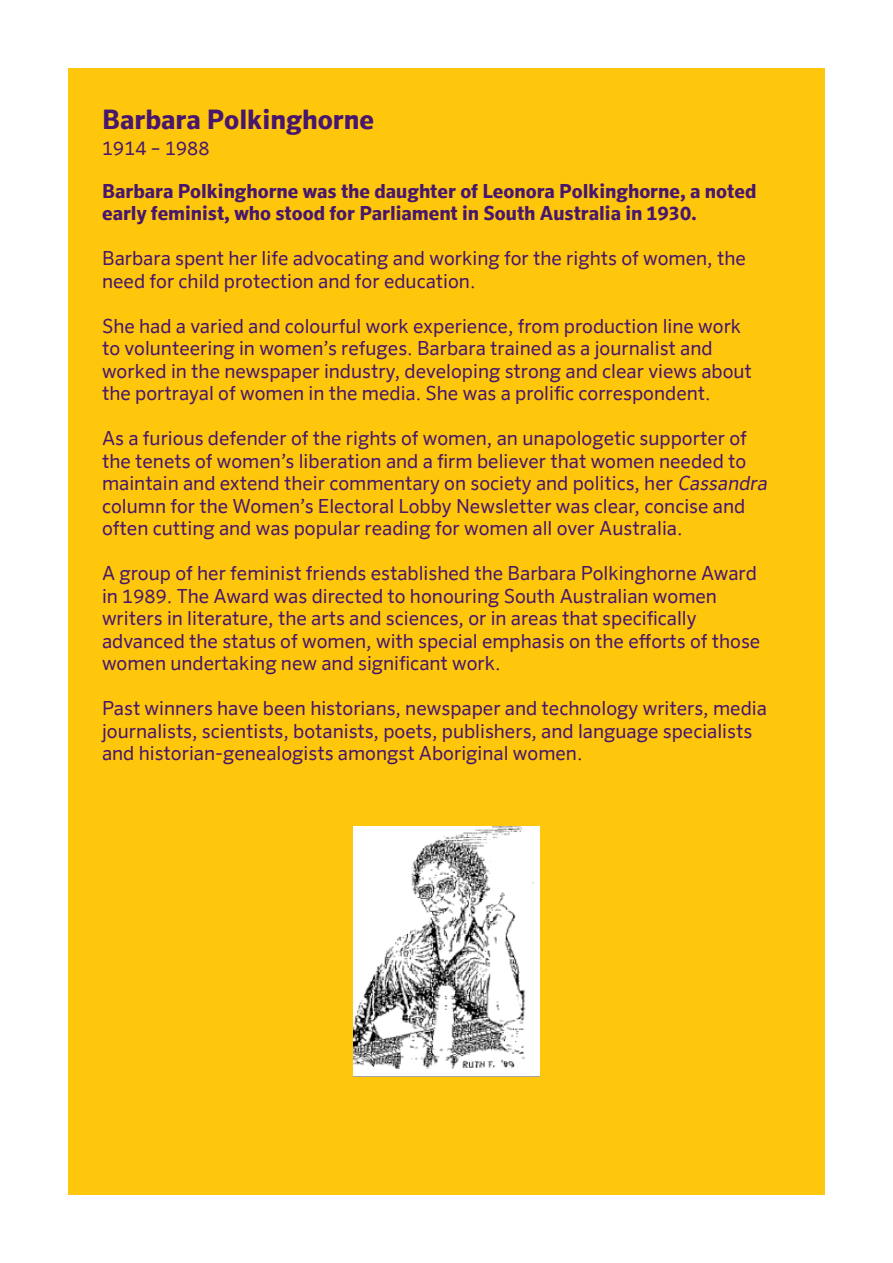
<style>
.page{position:relative;width:893px;height:1263px;background:#fff}
.page>*{position:absolute;margin:0;border:0;box-sizing:border-box;transform-origin:0 0}
.t1{font:700 27px "Sero Offc";color:#48166d}
.t2{font:19.5px/22.5px "Sero Offc";color:#48166d}
.t3{font:700 19.5px/22.5px "Sero Offc";color:#48166d}
.s1{font-style:italic}
</style>
<div class="page">
<div style="left:68px;top:68px;width:757px;height:1127px;background:#fec70c"></div>
<img style="left:353px;top:826px;width:186px;height:250px">
<p class="t1" style="left:102px;top:105px;width:273px">Barbara Polkinghorne</p>
<p class="t2" style="left:102px;top:137px;width:109px">1914 – 1988</p>
<p class="t3" style="left:102px;top:180px;width:656px">Barbara Polkinghorne was the daughter of Leonora Polkinghorne, a noted early feminist, who stood for Parliament in South Australia in 1930.</p>
<p class="t2" style="left:102px;top:247px;width:645px">Barbara spent her life advocating and working for the rights of women, the need for child protection and for education.</p>
<p class="t2" style="left:102px;top:315px;width:651px">She had a varied and colourful work experience, from production line work to volunteering in women’s refuges. Barbara trained as a journalist and worked in the newspaper industry, developing strong and clear views about the portrayal of women in the media. She was a prolific correspondent.</p>
<p class="t2" style="left:102px;top:427px;width:670px">As a furious defender of the rights of women, an unapologetic supporter of the tenets of women’s liberation and a firm believer that women needed to maintain and extend their commentary on society and politics, her <span class="s1">Cassandra </span>column for the Women’s Electoral Lobby Newsletter was clear, concise and often cutting and was popular reading for women all over Australia.</p>
<p class="t2" style="left:102px;top:562px;width:660px">A group of her feminist friends established the Barbara Polkinghorne Award in 1989. The Award was directed to honouring South Australian women writers in literature, the arts and sciences, or in areas that specifically advanced the status of women, with special emphasis on the efforts of those women undertaking new and significant work.</p>
<p class="t2" style="left:102px;top:697px;width:666px">Past winners have been historians, newspaper and technology writers, media journalists, scientists, botanists, poets, publishers, and language specialists and historian-genealogists amongst Aboriginal women.</p>
</div>
